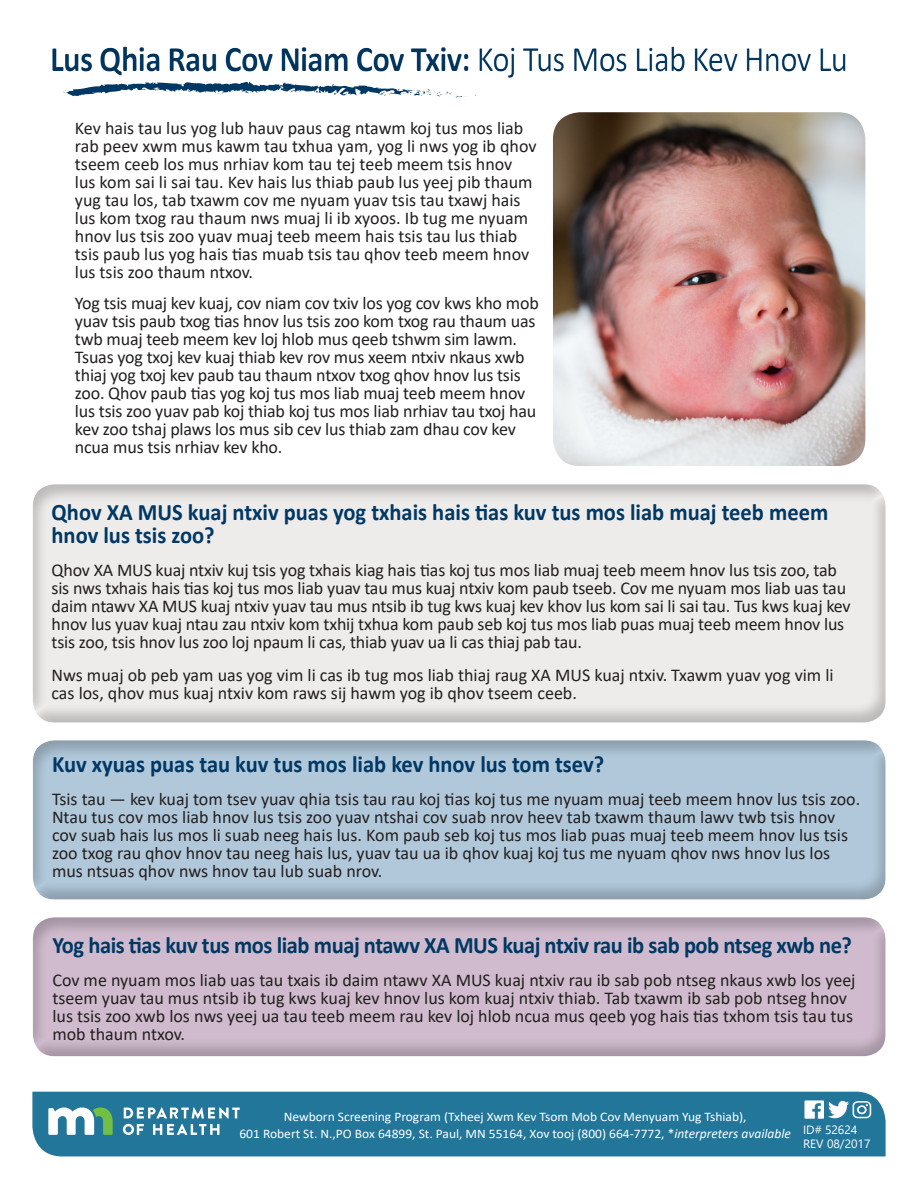
<style>
.page{position:relative;width:918px;height:1188px;background:#fff}
.page>*{position:absolute;margin:0;border:0;box-sizing:border-box;transform-origin:0 0}
.t1{font:700 36.3px "Calibri";letter-spacing:-.02em;color:#003864;scale:.9 1}
.t2{font:700 23.7px/23.2px "Calibri";color:#003864;scale:.95 1}
.t3{font:700 23.7px "Calibri";letter-spacing:-.02em;color:#003864;scale:.95 1}
.Boxed_text{font:18px/18px "Calibri";letter-spacing:-.01em;color:#231f20}
.t4{font:13.05px "Calibri";color:#fff}
.IC{font:12px "Segoe UI";color:#fff}
.s1{font-weight:400}
.s2{font-size:13.5px}
.s3{font-style:italic;font-size:13.5px}
</style>
<div class="page">
<svg style="left:64px;top:85px;width:402px;height:13px"></svg>
<div style="left:32px;top:1092px;width:854px;height:64px;background:#21769a"></div>
<div style="left:32px;top:477px;width:855px;height:248px;background:#231f20;opacity:.24"></div>
<div style="left:32px;top:733px;width:855px;height:168px;background:#231f20;opacity:.24"></div>
<div style="left:32px;top:911px;width:855px;height:147px;background:#231f20;opacity:.24"></div>
<svg style="left:48px;top:1107px;width:65px;height:28px"></svg>
<svg style="left:123px;top:1107px;width:117px;height:28px"></svg>
<img style="left:804px;top:1101px;width:15px;height:18px">
<img style="left:819px;top:1091px;width:39px;height:38px">
<div style="left:853px;top:1101px;width:18px;height:17px;border:2px solid #fff;border-radius:4px"></div>
<div style="left:857px;top:1105px;width:10px;height:9px;border:2px solid #fff;border-radius:50%"></div>
<img style="left:553px;top:112px;width:312px;height:354px">
<div style="left:36px;top:33px;width:825px;height:52px;background:#231f20;opacity:.24"></div>
<h1 class="t1" style="left:50px;top:33px;width:888px">Lus Qhia Rau Cov Niam Cov Txiv: <span class="s1">Koj Tus Mos Liab Kev Hnov Lu</span></h1>
<p class="Boxed_text" style="left:75px;top:118px;width:463px">Kev hais tau lus yog lub hauv paus cag ntawm koj tus mos liab rab peev xwm mus kawm tau txhua yam, yog li nws yog ib qhov tseem ceeb los mus nrhiav kom tau tej teeb meem tsis hnov lus kom sai li sai tau. Kev hais lus thiab paub lus yeej pib thaum yug tau los, tab txawm cov me nyuam yuav tsis tau txawj hais lus kom txog rau thaum nws muaj li ib xyoos. Ib tug me nyuam hnov lus tsis zoo yuav muaj teeb meem hais tsis tau lus thiab tsis paub lus yog hais tias muab tsis tau qhov teeb meem hnov lus tsis zoo thaum ntxov.</p>
<p class="Boxed_text" style="left:75px;top:294px;width:465px">Yog tsis muaj kev kuaj, cov niam cov txiv los yog cov kws kho mob yuav tsis paub txog tias hnov lus tsis zoo kom txog rau thaum uas twb muaj teeb meem kev loj hlob mus qeeb tshwm sim lawm.<br>Tsuas yog txoj kev kuaj thiab kev rov mus xeem ntxiv nkaus xwb thiaj yog txoj kev paub tau thaum ntxov txog qhov hnov lus tsis zoo. Qhov paub tias yog koj tus mos liab muaj teeb meem hnov lus tsis zoo yuav pab koj thiab koj tus mos liab nrhiav tau txoj hau kev zoo tshaj plaws los mus sib cev lus thiab zam dhau cov kev ncua mus tsis nrhiav kev kho.</p>
<h3 class="t2" style="left:52px;top:500px;width:819px">Qhov XA MUS kuaj ntxiv puas yog txhais hais tias kuv tus mos liab muaj teeb meem hnov lus tsis zoo?</h3>
<p class="Boxed_text" style="left:52px;top:561px;width:801px">Qhov XA MUS kuaj ntxiv kuj tsis yog txhais kiag hais tias koj tus mos liab muaj teeb meem hnov lus tsis zoo, tab sis nws txhais hais tias koj tus mos liab yuav tau mus kuaj ntxiv kom paub tseeb. Cov me nyuam mos liab uas tau daim ntawv XA MUS kuaj ntxiv yuav tau mus ntsib ib tug kws kuaj kev khov lus kom sai li sai tau. Tus kws kuaj kev hnov lus yuav kuaj ntau zau ntxiv kom txhij txhua kom paub seb koj tus mos liab puas muaj teeb meem hnov lus tsis zoo, tsis hnov lus zoo loj npaum li cas, thiab yuav ua li cas thiaj pab tau.</p>
<p class="Boxed_text" style="left:52px;top:666px;width:784px">Nws muaj ob peb yam uas yog vim li cas ib tug mos liab thiaj raug XA MUS kuaj ntxiv. Txawm yuav yog vim li cas los, qhov mus kuaj ntxiv kom raws sij hawm yog ib qhov tseem ceeb.</p>
<h3 class="t2" style="left:52px;top:753px;width:583px">Kuv xyuas puas tau kuv tus mos liab kev hnov lus tom tsev?</h3>
<p class="Boxed_text" style="left:52px;top:790px;width:810px">Tsis tau — kev kuaj tom tsev yuav qhia tsis tau rau koj tias koj tus me nyuam muaj teeb meem hnov lus tsis zoo.<br>Ntau tus cov mos liab hnov lus tsis zoo yuav ntshai cov suab nrov heev tab txawm thaum lawv twb tsis hnov cov suab hais lus mos li suab neeg hais lus. Kom paub seb koj tus mos liab puas muaj teeb meem hnov lus tsis zoo txog rau qhov hnov tau neeg hais lus, yuav tau ua ib qhov kuaj koj tus me nyuam qhov nws hnov lus los mus ntsuas qhov nws hnov tau lub suab nrov.</p>
<h3 class="t3" style="left:52px;top:928px;width:843px">Yog hais tias kuv tus mos liab muaj ntawv XA MUS kuaj ntxiv rau ib sab pob ntseg xwb ne?</h3>
<p class="Boxed_text" style="left:52px;top:970px;width:805px">Cov me nyuam mos liab uas tau txais ib daim ntawv XA MUS kuaj ntxiv rau ib sab pob ntseg nkaus xwb los yeej tseem yuav tau mus ntsib ib tug kws kuaj kev hnov lus kom kuaj ntxiv thiab. Tab txawm ib sab pob ntseg hnov lus tsis zoo xwb los nws yeej ua tau teeb meem rau kev loj hlob ncua mus qeeb yog hais tias txhom tsis tau tus mob thaum ntxov.</p>
<p class="t4" style="left:284px;top:1108px;width:464px">Newborn Screening Program (Txheej Xwm Kev Tsom Mob Cov Menyuam Yug Tshiab),</p>
<p class="t4" style="left:239px;top:1124px;width:553px">601 Robert St. N.,PO Box 64899, St. Paul, MN 55164, Xov tooj (800) 664-7772, <span class="s2">*</span><span class="s3">interpreters available</span></p>
<p class="IC" style="left:803px;top:1119px;width:56px">ID# 52624</p>
<p class="IC" style="left:803px;top:1132px;width:69px">REV 08/2017</p>
</div>
